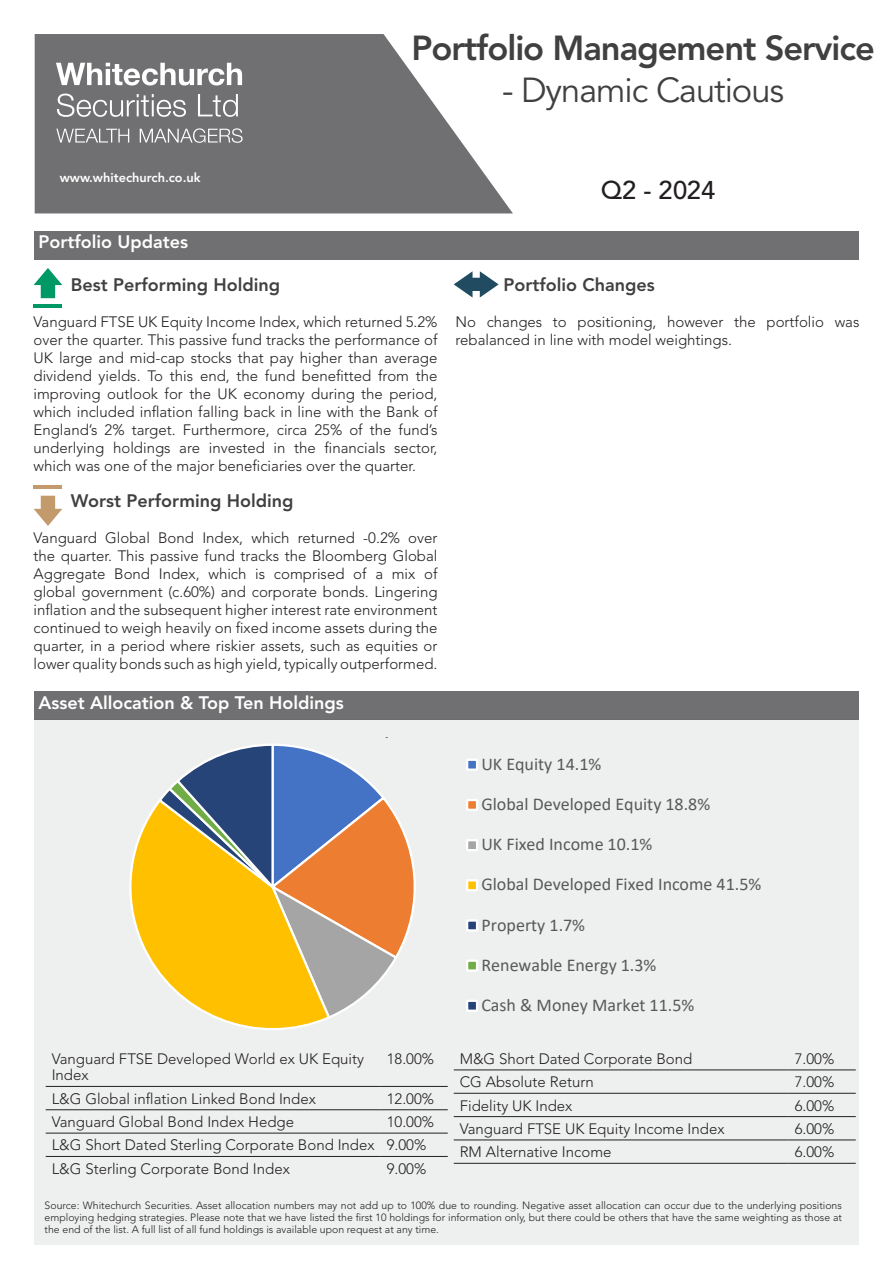
<style>
.page{position:relative;width:893px;height:1263px;background:#fff}
.page>*{position:absolute;margin:0;border:0;box-sizing:border-box;transform-origin:0 0}
.t1{font:800 34.5px "Avenir LT Std";letter-spacing:-.03em;color:#404040}
.t2{font:34.5px "Avenir LT Std";letter-spacing:-.03em;color:#404040}
.t3{font:500 25.5px "Avenir LT Std";color:#231f20}
.t4{font:18px "Calibri";color:#595959}
.t5{font:800 18px "Avenir LT Std";color:#404040}
.t6{font:800 18px "Avenir LT Std";color:#fff}
.t7{font:300 15px/18px "Avenir LT Std";color:#231f20}
.t8{font:800 12.75px "Avenir LT Std";color:#fff}
.t9{font:300 10.5px/12px "Avenir LT Std";color:#231f20;text-align:justify}
</style>
<div class="page">
<div style="left:34px;top:720px;width:825px;height:525px;background:#eef0f0"></div>
<div style="left:34px;top:231px;width:825px;height:28px;background:#706f71"></div>
<svg style="left:35px;top:34px;width:478px;height:179px;fill:#706f71"></svg>
<svg style="left:56px;top:128px;width:187px;height:15px;background:#929192"></svg>
<svg style="left:57px;top:94px;width:181px;height:23px;background:#909091"></svg>
<svg style="left:56px;top:63px;width:186px;height:22px"></svg>
<div style="left:34px;top:691px;width:825px;height:29px;background:#706f71"></div>
<hr style="left:46px;top:1086px;width:335px;height:1px;background:#231f20">
<hr style="left:381px;top:1086px;width:67px;height:1px;background:#231f20">
<hr style="left:46px;top:1109px;width:335px;height:1px;background:#231f20">
<hr style="left:381px;top:1109px;width:67px;height:1px;background:#231f20">
<hr style="left:46px;top:1133px;width:335px;height:1px;background:#231f20">
<hr style="left:381px;top:1133px;width:67px;height:1px;background:#231f20">
<hr style="left:46px;top:1156px;width:335px;height:1px;background:#231f20">
<hr style="left:381px;top:1156px;width:67px;height:1px;background:#231f20">
<hr style="left:454px;top:1093px;width:335px;height:1px;background:#231f20">
<hr style="left:789px;top:1093px;width:67px;height:1px;background:#231f20">
<hr style="left:454px;top:1116px;width:335px;height:1px;background:#231f20">
<hr style="left:789px;top:1116px;width:67px;height:1px;background:#231f20">
<hr style="left:454px;top:1140px;width:335px;height:1px;background:#231f20">
<hr style="left:789px;top:1140px;width:67px;height:1px;background:#231f20">
<hr style="left:454px;top:1163px;width:335px;height:1px;background:#231f20">
<hr style="left:789px;top:1163px;width:67px;height:1px;background:#231f20">
<hr style="left:454px;top:1070px;width:335px;height:1px;background:#231f20">
<hr style="left:789px;top:1070px;width:67px;height:1px;background:#231f20">
<svg style="left:34px;top:268px;width:28px;height:30px"></svg>
<hr style="left:34px;top:305px;width:28px;height:3px;background:#096">
<svg style="left:34px;top:496px;width:28px;height:30px"></svg>
<hr style="left:34px;top:486px;width:28px;height:3px;background:#c39a6b">
<svg style="left:454px;top:271px;width:45px;height:26px"></svg>
<svg style="left:129px;top:803px;width:195px;height:227px"></svg>
<svg style="left:157px;top:744px;width:259px;height:276px"></svg>
<div style="left:466px;top:759px;width:12px;height:12px;background:#4472c4;border:2px solid #fff"></div>
<div style="left:466px;top:799px;width:12px;height:12px;background:#ed7d31;border:2px solid #fff"></div>
<div style="left:466px;top:839px;width:12px;height:12px;background:#a5a5a5;border:2px solid #fff"></div>
<div style="left:466px;top:879px;width:12px;height:12px;background:#ffc000;border:2px solid #fff"></div>
<div style="left:466px;top:919px;width:12px;height:12px;background:#264478;border:2px solid #fff"></div>
<div style="left:466px;top:959px;width:12px;height:13px;background:#70ad47;border:2px solid #fff"></div>
<div style="left:466px;top:1000px;width:12px;height:12px;background:#264478;border:2px solid #fff"></div>
<p class="t8" style="left:60px;top:170px;width:142px">www.whitechurch.co.uk</p>
<p class="t6" style="left:39px;top:232px;width:151px">Portfolio Updates</p>
<p class="t1" style="left:411px;top:28px;width:465px">Portfolio Management Service</p>
<p class="t2" style="left:502px;top:70px;width:284px">- Dynamic Cautious</p>
<h2 class="t3" style="left:601px;top:175px;width:116px">Q2 - 2024</h2>
<p class="t5" style="left:71px;top:274px;width:211px">Best Performing Holding</p>
<p class="t7" style="left:34px;top:313px;width:405px;text-align:justify">Vanguard FTSE UK Equity Income Index, which returned 5.2% over the quarter. This passive fund tracks the performance of UK large and mid-cap stocks that pay higher than average dividend yields. To this end, the fund benefitted from the improving outlook for the UK economy during the period, which included inflation falling back in line with the Bank of England’s 2% target. Furthermore, circa 25% of the fund’s underlying holdings are invested in the financials sector, which was one of the major beneficiaries over the quarter.</p>
<p class="t5" style="left:71px;top:490px;width:224px">Worst Performing Holding</p>
<p class="t7" style="left:34px;top:529px;width:405px;text-align:justify">Vanguard Global Bond Index, which returned -0.2% over the quarter. This passive fund tracks the Bloomberg Global Aggregate Bond Index, which is comprised of a mix of global government (c.60%) and corporate bonds. Lingering inflation and the subsequent higher interest rate environment continued to weigh heavily on fixed income assets during the quarter, in a period where riskier assets, such as equities or lower quality bonds such as high yield, typically outperformed.</p>
<p class="t6" style="left:38px;top:692px;width:307px">Asset Allocation &amp; Top Ten Holdings</p>
<p class="t7" style="left:52px;top:1050px;width:314px;line-height:16.5px">Vanguard FTSE Developed World ex UK Equity<br>Index</p>
<p class="t7" style="left:387px;top:1050px;width:49px">18.00%</p>
<p class="t7" style="left:52px;top:1090px;width:266px">L&amp;G Global inflation Linked Bond Index</p>
<p class="t7" style="left:387px;top:1090px;width:49px">12.00%</p>
<p class="t7" style="left:52px;top:1113px;width:244px">Vanguard Global Bond Index Hedge</p>
<p class="t7" style="left:387px;top:1113px;width:49px">10.00%</p>
<p class="t7" style="left:52px;top:1136px;width:324px">L&amp;G Short Dated Sterling Corporate Bond Index</p>
<p class="t7" style="left:387px;top:1136px;width:41px">9.00%</p>
<p class="t7" style="left:52px;top:1160px;width:240px">L&amp;G Sterling Corporate Bond Index</p>
<p class="t7" style="left:387px;top:1160px;width:41px">9.00%</p>
<p class="t5" style="left:503px;top:274px;width:153px">Portfolio Changes</p>
<p class="t7" style="left:455px;top:313px;width:405px">No changes to positioning, however the portfolio was rebalanced in line with model weightings.</p>
<p class="t4" style="left:481px;top:751px;width:121px">UK Equity 14.1%</p>
<p class="t4" style="left:481px;top:791px;width:230px">Global Developed Equity 18.8%</p>
<p class="t4" style="left:481px;top:832px;width:172px">UK Fixed Income 10.1%</p>
<p class="t4" style="left:481px;top:872px;width:281px">Global Developed Fixed Income 41.5%</p>
<p class="t4" style="left:481px;top:912px;width:105px">Property 1.7%</p>
<p class="t4" style="left:481px;top:952px;width:177px">Renewable Energy 1.3%</p>
<p class="t4" style="left:481px;top:992px;width:215px">Cash &amp; Money Market 11.5%</p>
<p class="t7" style="left:460px;top:1050px;width:234px">M&amp;G Short Dated Corporate Bond</p>
<p class="t7" style="left:795px;top:1050px;width:41px">7.00%</p>
<p class="t7" style="left:460px;top:1073px;width:135px">CG Absolute Return</p>
<p class="t7" style="left:795px;top:1073px;width:41px">7.00%</p>
<p class="t7" style="left:460px;top:1096px;width:114px">Fidelity UK Index</p>
<p class="t7" style="left:795px;top:1096px;width:41px">6.00%</p>
<p class="t7" style="left:460px;top:1120px;width:266px">Vanguard FTSE UK Equity Income Index</p>
<p class="t7" style="left:795px;top:1120px;width:41px">6.00%</p>
<p class="t7" style="left:460px;top:1143px;width:153px">RM Alternative Income</p>
<p class="t7" style="left:795px;top:1143px;width:41px">6.00%</p>
<p class="t9" style="left:45px;top:1199px;width:799px">Source: Whitechurch Securities. Asset allocation numbers may not add up to 100% due to rounding. Negative asset allocation can occur due to the underlying positions employing hedging strategies. Please note that we have listed the first 10 holdings for information only, but there could be others that have the same weighting as those at the end of the list. A full list of all fund holdings is available upon request at any time.</p>
</div>
